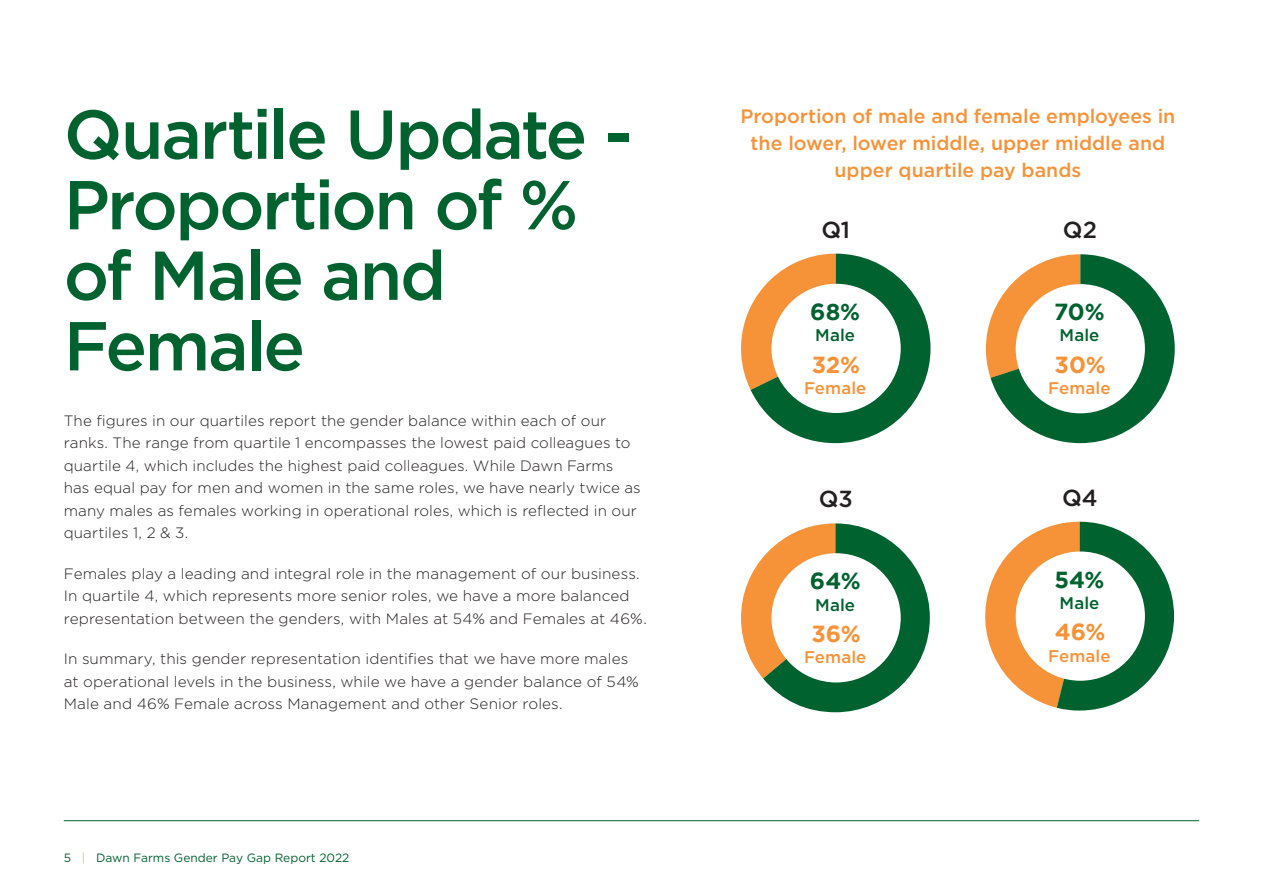
<style>
.page{position:relative;width:1263px;height:893px;background:#fff}
.page>*{position:absolute;margin:0;border:0;box-sizing:border-box;transform-origin:0 0}
.t1{font:500 69px/70.5px "Gotham";letter-spacing:-.035em;color:#00622f}
.t2{font:700 23.25px "Gotham";letter-spacing:.005em;color:#00622f}
.t3{font:700 23.25px "Gotham";color:#f69238}
.t4{font:500 23.25px "Gotham";color:#231f20}
.t5{font:500 19.5px/27px "Gotham";color:#f69238;text-align:center}
.t6{font:500 16.95px "Gotham";letter-spacing:.005em;color:#f69238}
.t7{font:500 16.95px "Gotham";letter-spacing:.005em;color:#00622f}
.t8{font:300 15px/22.5px "Gotham";letter-spacing:.005em;color:#231f20}
.t9{font:12px "Gotham";color:#00622f}
.s1{font-weight:300;color:#f69238}
</style>
<div class="page">
<hr style="left:64px;top:820px;width:1135px;height:1px;background:#00622f">
<svg style="left:741px;top:254px;width:189px;height:189px"></svg>
<div style="left:771px;top:284px;width:130px;height:129px;background:#fff;border-radius:50%"></div>
<svg style="left:985px;top:254px;width:190px;height:189px"></svg>
<div style="left:1016px;top:284px;width:129px;height:129px;background:#fff;border-radius:50%"></div>
<svg style="left:741px;top:523px;width:189px;height:189px"></svg>
<div style="left:771px;top:553px;width:130px;height:129px;background:#fff;border-radius:50%"></div>
<svg style="left:985px;top:522px;width:189px;height:188px"></svg>
<div style="left:1016px;top:551px;width:129px;height:130px;background:#fff;border-radius:50%"></div>
<h1 class="t1" style="left:64px;top:97px;width:570px">Quartile Update -<br>Proportion of % of Male and<br>Female</h1>
<p class="t8" style="left:64px;top:409px;width:578px">The figures in our quartiles report the gender balance within each of our ranks. The range from quartile 1 encompasses the lowest paid colleagues to quartile 4, which includes the highest paid colleagues. While Dawn Farms has equal pay for men and women in the same roles, we have nearly twice as many males as females working in operational roles, which is reflected in our quartiles 1, 2 &amp; 3.</p>
<p class="t8" style="left:64px;top:562px;width:585px">Females play a leading and integral role in the management of our business.<br>In quartile 4, which represents more senior roles, we have a more balanced representation between the genders, with Males at 54% and Females at 46%.</p>
<p class="t8" style="left:64px;top:648px;width:577px">In summary, this gender representation identifies that we have more males at operational levels in the business, while we have a gender balance of 54%<br>Male and 46% Female across Management and other Senior roles.</p>
<p class="t9" style="left:64px;top:850px;width:287px">5 <span class="s1">|</span> Dawn Farms Gender Pay Gap Report 2022</p>
<h3 class="t5" style="left:740px;top:102px;width:436px">Proportion of male and female employees in the lower, lower middle, upper middle and upper quartile pay bands</h3>
<h2 class="t4" style="left:821px;top:216px;width:30px">Q1</h2>
<h2 class="t2" style="left:810px;top:298px;width:51px">68%</h2>
<p class="t7" style="left:815px;top:325px;width:41px">Male</p>
<h2 class="t3" style="left:812px;top:351px;width:50px">32%</h2>
<p class="t6" style="left:804px;top:378px;width:64px">Female</p>
<h2 class="t4" style="left:819px;top:485px;width:36px">Q3</h2>
<h2 class="t2" style="left:810px;top:568px;width:52px">64%</h2>
<p class="t7" style="left:815px;top:595px;width:41px">Male</p>
<h2 class="t3" style="left:811px;top:620px;width:51px">36%</h2>
<p class="t6" style="left:804px;top:648px;width:64px">Female</p>
<h2 class="t4" style="left:1063px;top:217px;width:36px">Q2</h2>
<h2 class="t2" style="left:1054px;top:299px;width:52px">70%</h2>
<p class="t7" style="left:1059px;top:326px;width:41px">Male</p>
<h2 class="t3" style="left:1055px;top:351px;width:53px">30%</h2>
<p class="t6" style="left:1048px;top:378px;width:64px">Female</p>
<h2 class="t4" style="left:1062px;top:484px;width:37px">Q4</h2>
<h2 class="t2" style="left:1054px;top:566px;width:52px">54%</h2>
<p class="t7" style="left:1059px;top:593px;width:41px">Male</p>
<h2 class="t3" style="left:1055px;top:619px;width:52px">46%</h2>
<p class="t6" style="left:1048px;top:646px;width:64px">Female</p>
</div>
